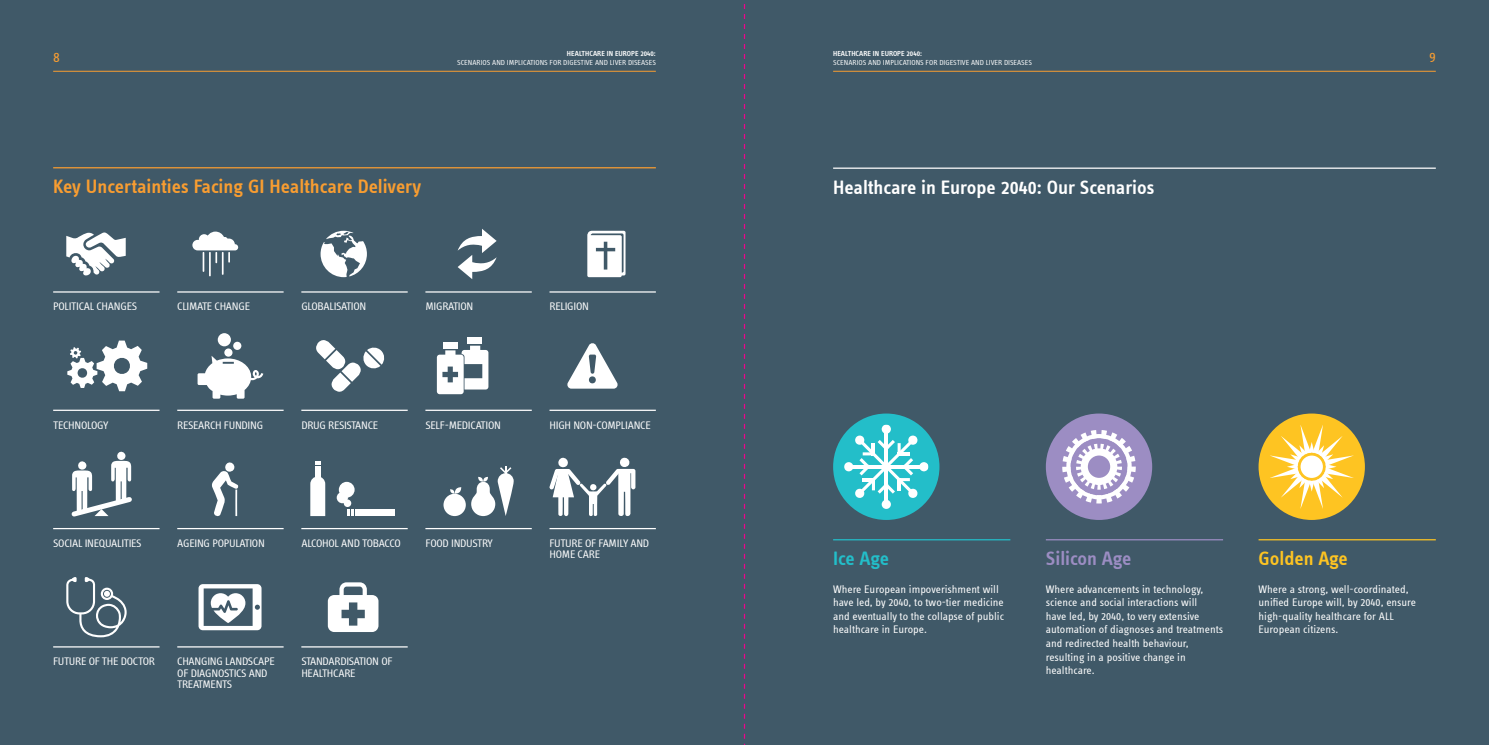
<style>
.page{position:relative;width:1489px;height:745px;background:#fff}
.page>*{position:absolute;margin:0;border:0;box-sizing:border-box;transform-origin:0 0}
.t1{font:600 20px "Info Text Offc Pro";color:#f89d31}
.t2{font:600 20px "Info Text Offc Pro";color:#fff}
.t3{font:600 20px "Info Text Offc Pro";color:#9c8dc3}
.t4{font:600 20px "Info Text Offc Pro";color:#fec422}
.t5{font:600 20px "Info Text Offc Pro";letter-spacing:-.02em;color:#23bec9}
.t6{font:15px "Info Text Offc Pro";color:#f89d31}
.t7{font:11.25px/13.5px "Info Text Offc Pro";color:#fff}
.t8{font:11.25px/11.2px "Info Text Offc Pro";letter-spacing:-.025em;color:#fff}
.t9{font:7.5px "Info Text Offc Pro";color:#fff}
.t10{font:600 7.5px "Info Text Offc Pro";color:#fff}
</style>
<div class="page">
<div style="left:744px;top:0;width:744px;height:744px;background:#405968"></div>
<div style="left:0;top:0;width:744px;height:744px;background:#405968"></div>
<hr style="left:1258px;top:539px;width:177px;height:1px;background:#fec422">
<hr style="left:833px;top:167px;width:602px;height:2px;background:#fff">
<hr style="left:833px;top:539px;width:177px;height:1px;background:#23bec9">
<hr style="left:1045px;top:539px;width:177px;height:1px;background:#9c8dc3">
<div style="left:833px;top:413px;width:106px;height:106px;background:#23bec9;border-radius:50%"></div>
<hr style="left:884px;top:430px;width:3px;height:73px;background:#fff">
<div style="left:881px;top:424px;width:9px;height:9px;background:#fff;border-radius:50%"></div>
<div style="left:881px;top:499px;width:9px;height:9px;background:#fff;border-radius:50%"></div>
<hr style="left:849px;top:465px;width:73px;height:3px;background:#fff">
<div style="left:919px;top:462px;width:9px;height:9px;background:#fff;border-radius:50%"></div>
<div style="left:844px;top:462px;width:9px;height:9px;background:#fff;border-radius:50%"></div>
<svg style="left:854px;top:435px;width:63px;height:63px"></svg>
<hr style="left:871px;top:443px;width:4px;height:12px;background:#fff">
<div style="left:1045px;top:413px;width:107px;height:106px;background:#9c8dc3;border-radius:50%"></div>
<svg style="left:1062px;top:430px;width:73px;height:73px"></svg>
<div style="left:1258px;top:413px;width:106px;height:106px;background:#fec422;border-radius:50%"></div>
<svg style="left:1269px;top:424px;width:84px;height:84px"></svg>
<div style="left:1300px;top:455px;width:22px;height:22px;background:#fff;border-radius:50%"></div>
<hr style="left:53px;top:291px;width:106px;height:1px;background:#fff">
<hr style="left:177px;top:291px;width:106px;height:1px;background:#fff">
<hr style="left:301px;top:291px;width:106px;height:1px;background:#fff">
<hr style="left:425px;top:291px;width:106px;height:1px;background:#fff">
<hr style="left:549px;top:291px;width:107px;height:1px;background:#fff">
<hr style="left:53px;top:167px;width:603px;height:1px;background:#f89d31">
<div style="left:443px;top:493px;width:23px;height:22px;background:#fff;border-radius:50%"></div>
<svg style="left:450px;top:487px;width:11px;height:6px"></svg>
<svg style="left:471px;top:466px;width:42px;height:49px"></svg>
<div style="left:224px;top:348px;width:8px;height:8px;background:#fff;border-radius:50%"></div>
<div style="left:233px;top:341px;width:8px;height:9px;background:#fff;border-radius:50%"></div>
<div style="left:218px;top:333px;width:13px;height:13px;background:#fff;border-radius:50%"></div>
<svg style="left:197px;top:355px;width:66px;height:43px"></svg>
<svg style="left:67px;top:340px;width:80px;height:51px"></svg>
<svg style="left:316px;top:340px;width:69px;height:52px"></svg>
<svg style="left:66px;top:577px;width:61px;height:60px"></svg>
<svg style="left:212px;top:462px;width:26px;height:55px"></svg>
<hr style="left:209px;top:252px;width:2px;height:24px;background:#fff">
<svg style="left:192px;top:231px;width:46px;height:43px"></svg>
<div style="left:199px;top:234px;width:10px;height:11px;background:#fff;border-radius:50%"></div>
<svg style="left:549px;top:457px;width:86px;height:59px"></svg>
<svg style="left:320px;top:230px;width:47px;height:47px"></svg>
<svg style="left:587px;top:230px;width:38px;height:47px;background:#dbe0e2"></svg>
<svg style="left:328px;top:582px;width:50px;height:49px"></svg>
<svg style="left:567px;top:343px;width:51px;height:45px"></svg>
<svg style="left:66px;top:232px;width:60px;height:44px"></svg>
<svg style="left:198px;top:584px;width:63px;height:45px"></svg>
<svg style="left:457px;top:229px;width:39px;height:50px"></svg>
<div style="left:443px;top:342px;width:14px;height:6px;background:#fff"></div>
<svg style="left:437px;top:345px;width:51px;height:49px"></svg>
<div style="left:467px;top:337px;width:15px;height:6px;background:#fff"></div>
<div style="left:355px;top:509px;width:39px;height:6px;background:#fff"></div>
<svg style="left:347px;top:509px;width:6px;height:6px"></svg>
<div style="left:344px;top:499px;width:7px;height:7px;background:#fff;border-radius:50%"></div>
<div style="left:337px;top:491px;width:11px;height:12px;background:#fff;border-radius:50%"></div>
<div style="left:339px;top:481px;width:15px;height:16px;background:#fff;border-radius:50%"></div>
<hr style="left:53px;top:409px;width:106px;height:1px;background:#fff">
<hr style="left:177px;top:409px;width:106px;height:1px;background:#fff">
<hr style="left:301px;top:409px;width:106px;height:1px;background:#fff">
<hr style="left:425px;top:409px;width:106px;height:1px;background:#fff">
<hr style="left:549px;top:409px;width:107px;height:1px;background:#fff">
<hr style="left:53px;top:527px;width:106px;height:2px;background:#fff">
<hr style="left:177px;top:527px;width:106px;height:2px;background:#fff">
<hr style="left:301px;top:527px;width:106px;height:2px;background:#fff">
<hr style="left:425px;top:527px;width:106px;height:2px;background:#fff">
<hr style="left:549px;top:527px;width:107px;height:2px;background:#fff">
<hr style="left:53px;top:646px;width:106px;height:1px;background:#fff">
<hr style="left:177px;top:646px;width:106px;height:1px;background:#fff">
<hr style="left:301px;top:646px;width:106px;height:1px;background:#fff">
<div style="left:315px;top:465px;width:5px;height:16px;background:#fff"></div>
<svg style="left:310px;top:476px;width:15px;height:39px"></svg>
<svg style="left:315px;top:461px;width:5px;height:3px"></svg>
<svg style="left:71px;top:451px;width:61px;height:66px"></svg>
<svg style="left:743px;top:4px;width:2px;height:740px"></svg>
<hr style="left:833px;top:71px;width:602px;height:1px;background:#f89d31">
<hr style="left:53px;top:71px;width:603px;height:1px;background:#f89d31">
<h2 class="t6" style="left:53px;top:48px;width:8px">8</h2>
<p class="t10" style="left:567px;top:49px;width:90px">Healthcare in Europe 2040:</p>
<p class="t9" style="left:457px;top:58px;width:74px">SCENARIOS AND IMPLICATIO</p>
<p class="t9" style="left:539px;top:58px;width:28px">NSFOR DIGESTI</p>
<p class="t9" style="left:586px;top:58px;width:47px">VE AND LIVER DISEASES</p>
<h1 class="t1" style="left:53px;top:174px;width:369px">Key Uncertainties Facing GI Healthcare Delivery</h1>
<p class="t8" style="left:53px;top:300px;width:74px">POLITICAL CHANGES</p>
<p class="t7" style="left:177px;top:299px;width:16px">CLIMATE</p>
<p class="t7" style="left:214px;top:299px;width:31px">CHANGE</p>
<p class="t7" style="left:301px;top:299px;width:38px">GLOBALISATIO</p>
<p class="t7" style="left:359px;top:299px;width:8px">N</p>
<p class="t7" style="left:425px;top:299px;width:49px">MIGRATION</p>
<p class="t7" style="left:549px;top:299px;width:41px">RELIGION</p>
<p class="t7" style="left:53px;top:417px;width:57px">TECHNOLOGY</p>
<p class="t7" style="left:177px;top:417px;width:7px">RESEA</p>
<p class="t7" style="left:204px;top:417px;width:59px">RCH FUNDING</p>
<p class="t7" style="left:301px;top:417px;width:39px">DRUG RESISTA</p>
<p class="t7" style="left:361px;top:417px;width:17px">NCE</p>
<p class="t7" style="left:425px;top:417px;width:77px">SELF-MEDICATION</p>
<p class="t8" style="left:549px;top:418px;width:101px">HIGH NON-COMPLIANCE</p>
<p class="t7" style="left:53px;top:535px;width:73px">SOCIAL INEQUALITIES</p>
<p class="t7" style="left:177px;top:535px;width:42px">AGEING POPU</p>
<p class="t7" style="left:235px;top:535px;width:31px">LATIO N</p>
<p class="t7" style="left:301px;top:535px;width:68px">ALCOHOL AND TOBA</p>
<p class="t7" style="left:384px;top:535px;width:16px">CCO</p>
<p class="t7" style="left:425px;top:535px;width:69px">FOOD INDUSTRY</p>
<p class="t7" style="left:549px;top:535px;width:55px">FUTUREOF FAMI</p>
<p class="t7" style="left:619px;top:535px;width:31px">LY AND</p>
<p class="t7" style="left:549px;top:547px;width:8px">HOME</p>
<p class="t7" style="left:577px;top:547px;width:22px">CARE</p>
<p class="t7" style="left:53px;top:654px;width:103px">FUTU RE OF THE DOCTOR</p>
<p class="t8" style="left:177px;top:655px;width:92px">CHANGI NG LANDSCAPE<br>OF DIAG NOSTICS AND<br>TREATME</p>
<p class="t7" style="left:216px;top:676px;width:13px">NTS</p>
<p class="t8" style="left:301px;top:655px;width:51px">STANDARDISATIO</p>
<p class="t7" style="left:372px;top:654px;width:16px">N OF</p>
<p class="t7" style="left:301px;top:665px;width:54px">HEALTHCARE</p>
<p class="t10" style="left:833px;top:49px;width:90px">Healthcare in Europe 2040:</p>
<p class="t9" style="left:833px;top:58px;width:200px">SCENARIOS AND I MPLICATIONS FOR DIGESTIVE AND LIVER DISEASES</p>
<h1 class="t2" style="left:833px;top:175px;width:323px">Healthcare in Europe 2040: Our Scenarios</h1>
<h2 class="t6" style="left:1428px;top:48px;width:8px">9</h2>
<h1 class="t5" style="left:833px;top:546px;width:57px">Ice Age</h1>
<p class="t7" style="left:833px;top:581px;width:172px">WHERE EUROPEAN IMPOVERISHMENT WILL HAVE LED, BY 2040, TO TWO-TIER MEDICINE AND EVENTUALLY TO THE COLLAPSE OF PUBLIC HEALTHCARE IN EUROPE.</p>
<h1 class="t3" style="left:1045px;top:546px;width:87px">Silicon Age</h1>
<p class="t7" style="left:1045px;top:581px;width:179px">WHERE ADVANCEMENTS IN TECHNOLOGY,<br>SCIENCE AND SOCIAL INTERACTIONS WILL<br>HAVE LED, BY 2040, TO VERY EXTENSIVE<br>AUTOMATION OF DIAGNOSES AND TREATMENTS<br>AND REDIRECTED HEALTH BEHAVIOUR,<br>RESULTING IN A POSITIVE CHANGE IN<br>HEALTHCARE.</p>
<h1 class="t4" style="left:1258px;top:546px;width:91px">Golden Age</h1>
<p class="t7" style="left:1258px;top:581px;width:159px">WHERE A STRONG, WELL-COORDINATED,<br>UNIFIED EUROPE WILL, BY 2040, ENSURE<br>HIGH-QUALITY HEALTHCARE FOR ALL<br>EUROPEAN CITIZENS.</p>
</div>
